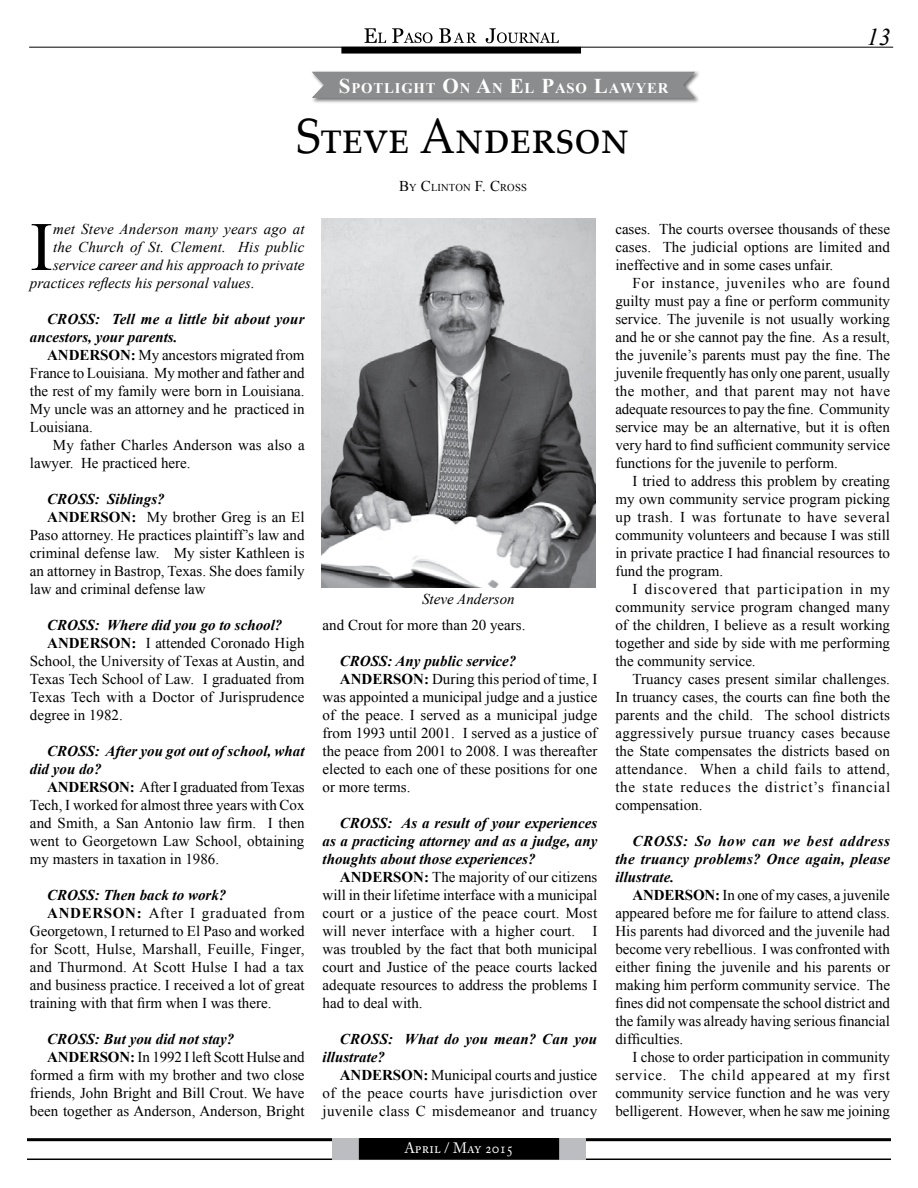
<style>
.page{position:relative;width:918px;height:1188px;background:#fff}
.page>*{position:absolute;margin:0;border:0;box-sizing:border-box;transform-origin:0 0}
.t1{font:69.3px "Times New Roman";color:#000}
.t2{font:49.5px "Palatino Linotype";color:#000;scale:.92 1}
.t3{font:italic 24px "Times New Roman";color:#000}
.t4{font:15px/18px "Times New Roman";color:#000;text-align:justify}
.t5{font:italic 700 15px/18px "Times New Roman";color:#000}
.t6{font:italic 15px "Times New Roman";color:#000}
.t7{font:italic 15px "Times New Roman";letter-spacing:.02em;color:#000}
.t8{font:15px "Times New Roman";letter-spacing:.045em;color:#000}
.t9{font:15px "Adobe Caslon Pro";letter-spacing:.01em;color:#fff;scale:.94 1}
.t10{font:700 14.7px "Times New Roman";letter-spacing:.055em;color:#fff}
.t11{font:10.5px "Times New Roman";letter-spacing:.015em;color:#000}
.s1{font-size:21px}
.s2{font-size:15px}
.s3{font-weight:700}
</style>
<div class="page">
<hr style="left:29px;top:47px;width:864px;height:1px;background:#000">
<div style="left:342px;top:48px;width:238px;height:5px;background:#000"></div>
<div style="left:341px;top:47px;width:240px;height:7px;border:2px solid #000"></div>
<svg style="left:364px;top:28px;width:195px;height:15px"></svg>
<hr style="left:27px;top:1159px;width:864px;height:1px;background:#000">
<hr style="left:27px;top:1138px;width:864px;height:3px;background:#000">
<div style="left:332px;top:1138px;width:254px;height:22px;background:#bcbdc0"></div>
<div style="left:360px;top:1139px;width:198px;height:20px;background:#000"></div>
<div style="left:359px;top:1138px;width:200px;height:22px;border:2px solid #000"></div>
<img style="left:321px;top:219px;width:275px;height:368px">
<div style="left:310px;top:70px;width:397px;height:40px;background:#000;opacity:.55"></div>
<svg style="left:310px;top:71px;width:387px;height:28px;background:#8f9193"></svg>
<p class="t10" style="left:339px;top:78px;width:331px"><span class="s1">S</span>POTLIGHT <span class="s1">O</span>N <span class="s1">A</span>N <span class="s1">E</span>L <span class="s1">P</span>ASO <span class="s1">L</span>AWYER</p>
<h2 class="t2" style="left:297px;top:101px;width:363px">Steve Anderson</h2>
<p class="t11" style="left:399px;top:180px;width:129px"><span class="s2">B</span>Y <span class="s2">C</span>LINTON <span class="s2">F. C</span>ROSS</p>
<h3 class="t3" style="left:867px;top:21px;width:25px">13</h3>
<h1 class="t1" style="left:30px;top:200px;width:25px">I</h1>
<p class="t6" style="left:53px;top:219px;width:253px">met Steve Anderson many years ago at</p>
<p class="t7" style="left:53px;top:237px;width:253px">the Church of St. Clement. His public</p>
<p class="t6" style="left:53px;top:255px;width:253px">service career and his approach to private</p>
<p class="t6" style="left:30px;top:273px;width:226px">practices reflects his personal values.</p>
<p class="t5" style="left:30px;top:310px;width:276px;text-indent:17px">CROSS: Tell me a little bit about your ancestors, your parents.</p>
<p class="t4" style="left:30px;top:346px;width:276px;text-indent:17px"><span class="s3">ANDERSON:</span> My ancestors migrated from France to Louisiana. My mother and father and the rest of my family were born in Louisiana.<br>My uncle was an attorney and he practiced in Louisiana.</p>
<p class="t4" style="left:30px;top:436px;width:276px;text-indent:23px">My father Charles Anderson was also a lawyer. He practiced here.</p>
<p class="t5" style="left:47px;top:490px;width:119px">CROSS: Siblings?</p>
<p class="t4" style="left:47px;top:508px;width:259px"><span class="s3">ANDERSON:</span> My brother Greg is an El</p>
<p class="t4" style="left:30px;top:526px;width:276px">Paso attorney. He practices plaintiff’s law and</p>
<p class="t4" style="left:30px;top:544px;width:276px">criminal defense law. My sister Kathleen is</p>
<p class="t4" style="left:30px;top:562px;width:276px">an attorney in Bastrop, Texas. She does family</p>
<p class="t4" style="left:30px;top:580px;width:177px">law and criminal defense law</p>
<p class="t5" style="left:47px;top:616px;width:237px">CROSS: Where did you go to school?</p>
<p class="t4" style="left:47px;top:634px;width:259px"><span class="s3">ANDERSON:</span> I attended Coronado High</p>
<p class="t4" style="left:30px;top:652px;width:276px">School, the University of Texas at Austin, and</p>
<p class="t4" style="left:30px;top:670px;width:276px">Texas Tech School of Law. I graduated from</p>
<p class="t4" style="left:30px;top:688px;width:276px">Texas Tech with a Doctor of Jurisprudence</p>
<p class="t4" style="left:30px;top:706px;width:94px">degree in 1982.</p>
<p class="t5" style="left:30px;top:742px;width:276px;text-indent:17px">CROSS: After you got out of school, what did you do?</p>
<p class="t4" style="left:30px;top:778px;width:276px;text-indent:17px"><span class="s3">ANDERSON:</span> After I graduated from Texas Tech, I worked for almost three years with Cox and Smith, a San Antonio law firm. I then went to Georgetown Law School, obtaining my masters in taxation in 1986.</p>
<p class="t5" style="left:47px;top:886px;width:181px">CROSS: Then back to work?</p>
<p class="t8" style="left:47px;top:903px;width:259px"><span class="s3">ANDERSON:</span> After I graduated from</p>
<p class="t4" style="left:30px;top:922px;width:276px">Georgetown, I returned to El Paso and worked</p>
<p class="t4" style="left:30px;top:940px;width:276px">for Scott, Hulse, Marshall, Feuille, Finger,</p>
<p class="t4" style="left:30px;top:958px;width:276px">and Thurmond. At Scott Hulse I had a tax</p>
<p class="t4" style="left:30px;top:976px;width:276px">and business practice. I received a lot of great</p>
<p class="t4" style="left:30px;top:994px;width:243px">training with that firm when I was there.</p>
<p class="t5" style="left:47px;top:1030px;width:189px">CROSS: But you did not stay?</p>
<p class="t4" style="left:47px;top:1048px;width:259px"><span class="s3">ANDERSON:</span> In 1992 I left Scott Hulse and</p>
<p class="t4" style="left:30px;top:1066px;width:276px">formed a firm with my brother and two close</p>
<p class="t4" style="left:30px;top:1084px;width:276px">friends, John Bright and Bill Crout. We have</p>
<p class="t4" style="left:30px;top:1102px;width:276px">been together as Anderson, Anderson, Bright</p>
<p class="t6" style="left:422px;top:589px;width:94px">Steve Anderson</p>
<p class="t4" style="left:323px;top:616px;width:204px">and Crout for more than 20 years.</p>
<p class="t5" style="left:340px;top:652px;width:178px">CROSS: Any public service?</p>
<p class="t4" style="left:340px;top:670px;width:259px"><span class="s3">ANDERSON:</span> During this period of time, I</p>
<p class="t4" style="left:323px;top:688px;width:276px">was appointed a municipal judge and a justice</p>
<p class="t4" style="left:323px;top:706px;width:276px">of the peace. I served as a municipal judge</p>
<p class="t4" style="left:323px;top:724px;width:276px">from 1993 until 2001. I served as a justice of</p>
<p class="t4" style="left:323px;top:742px;width:276px">the peace from 2001 to 2008. I was thereafter</p>
<p class="t4" style="left:323px;top:760px;width:276px">elected to each one of these positions for one</p>
<p class="t4" style="left:323px;top:778px;width:89px">or more terms.</p>
<p class="t5" style="left:323px;top:814px;width:276px;text-align:justify;text-indent:17px">CROSS: As a result of your experiences as a practicing attorney and as a judge, any thoughts about those experiences?</p>
<p class="t4" style="left:323px;top:868px;width:276px;text-indent:17px"><span class="s3">ANDERSON:</span> The majority of our citizens will in their lifetime interface with a municipal court or a justice of the peace court. Most will never interface with a higher court. I was troubled by the fact that both municipal court and Justice of the peace courts lacked adequate resources to address the problems I had to deal with.</p>
<p class="t5" style="left:323px;top:1030px;width:276px;text-indent:17px">CROSS: What do you mean? Can you illustrate?</p>
<p class="t4" style="left:323px;top:1066px;width:276px;text-indent:17px"><span class="s3">ANDERSON:</span> Municipal courts and justice of the peace courts have jurisdiction over juvenile class C misdemeanor and truancy</p>
<p class="t9" style="left:404px;top:1139px;width:118px">April / May 2015</p>
<p class="t4" style="left:615px;top:220px;width:276px">cases. The courts oversee thousands of these cases. The judicial options are limited and ineffective and in some cases unfair.</p>
<p class="t4" style="left:615px;top:274px;width:276px;text-indent:17px">For instance, juveniles who are found guilty must pay a fine or perform community service. The juvenile is not usually working and he or she cannot pay the fine. As a result, the juvenile’s parents must pay the fine. The juvenile frequently has only one parent, usually the mother, and that parent may not have adequate resources to pay the fine. Community service may be an alternative, but it is often very hard to find sufficient community service functions for the juvenile to perform.</p>
<p class="t4" style="left:615px;top:472px;width:276px;text-indent:17px">I tried to address this problem by creating my own community service program picking up trash. I was fortunate to have several community volunteers and because I was still in private practice I had financial resources to fund the program.</p>
<p class="t4" style="left:615px;top:580px;width:276px;text-indent:17px">I discovered that participation in my community service program changed many of the children, I believe as a result working together and side by side with me performing the community service.</p>
<p class="t4" style="left:615px;top:670px;width:276px;text-indent:17px">Truancy cases present similar challenges.<br>In truancy cases, the courts can fine both the parents and the child. The school districts aggressively pursue truancy cases because the State compensates the districts based on attendance. When a child fails to attend, the state reduces the district’s financial compensation.</p>
<p class="t5" style="left:615px;top:832px;width:276px;text-align:justify;text-indent:17px">CROSS: So how can we best address the truancy problems? Once again, please illustrate.</p>
<p class="t4" style="left:615px;top:886px;width:276px;text-indent:17px"><span class="s3">ANDERSON:</span> In one of my cases, a juvenile appeared before me for failure to attend class.<br>His parents had divorced and the juvenile had become very rebellious. I was confronted with either fining the juvenile and his parents or making him perform community service. The fines did not compensate the school district and the family was already having serious financial difficulties.</p>
<p class="t4" style="left:615px;top:1048px;width:276px;text-indent:17px">I chose to order participation in community service. The child appeared at my first community service function and he was very belligerent. However, when he saw me joining</p>
</div>
